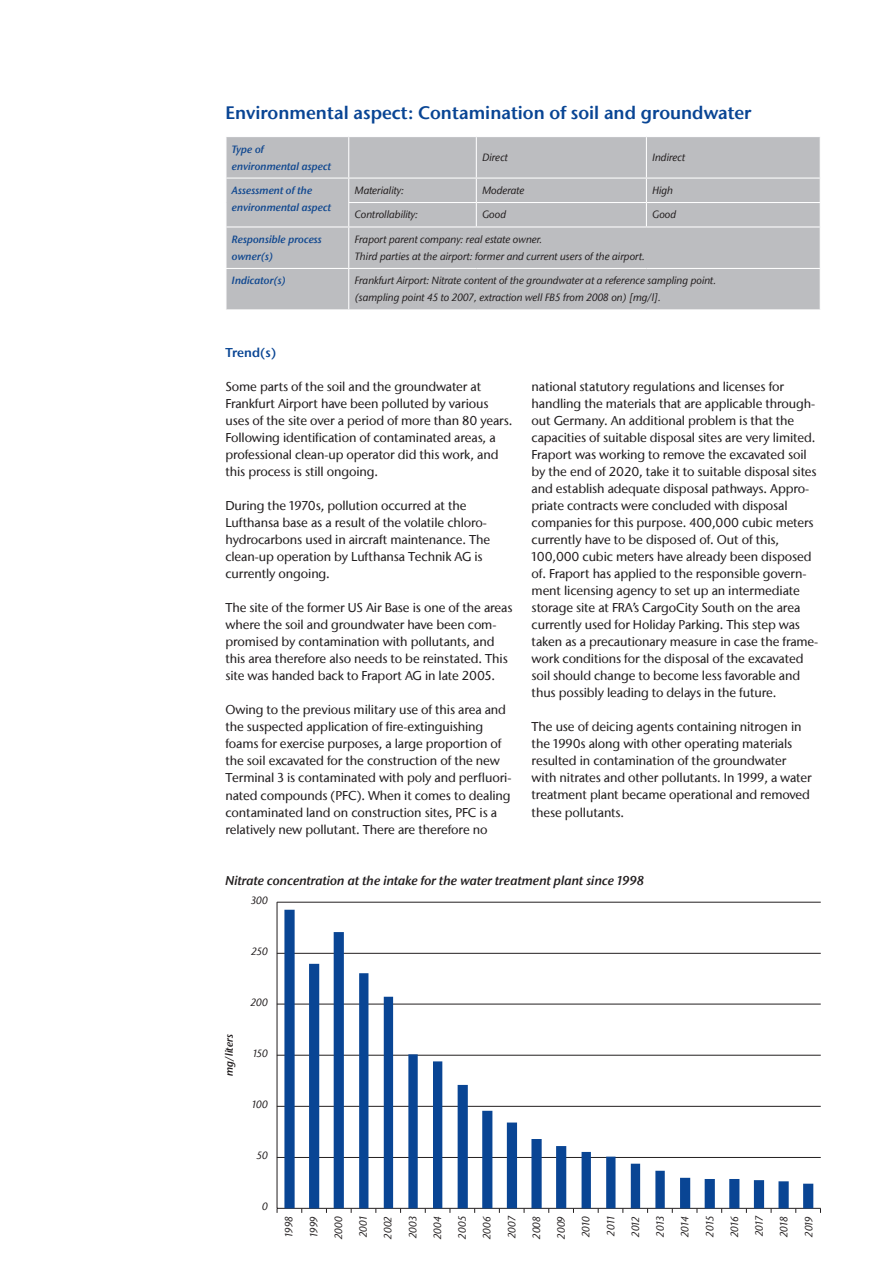
<style>
.page{position:relative;width:893px;height:1263px;background:#fff}
.page>*{position:absolute;margin:0;border:0;box-sizing:border-box;transform-origin:0 0}
.t1{font:600 18px "Stone Sans Fraport II";color:#094594}
.t2{font:500 12.75px/17px "Stone Sans Fraport II";letter-spacing:-.01em;color:#231f20}
.t3{font:italic 600 12.75px "Stone Sans Fraport II";color:#231f20}
.t4{font:600 12.75px "Stone Sans Fraport II";color:#094594}
.t5{font:italic 500 10.5px/17px "Stone Sans Fraport II";color:#231f20}
.t6{font:italic 600 10.5px/17px "Stone Sans Fraport II";color:#124990}
.t7{font:italic 600 10.5px "Stone Sans Fraport II";letter-spacing:-.005em;color:#231f20}
</style>
<div class="page">
<div style="left:226px;top:137px;width:594px;height:172px;background:#bcbdc0"></div>
<hr style="left:348px;top:137px;width:1px;height:41px;background:#fff">
<hr style="left:225px;top:178px;width:124px;height:1px;background:#fff">
<hr style="left:349px;top:178px;width:127px;height:1px;background:#fff">
<hr style="left:476px;top:178px;width:170px;height:1px;background:#fff">
<hr style="left:646px;top:178px;width:175px;height:1px;background:#fff">
<hr style="left:225px;top:226px;width:124px;height:1px;background:#fff">
<hr style="left:349px;top:226px;width:127px;height:1px;background:#fff">
<hr style="left:348px;top:227px;width:1px;height:41px;background:#fff">
<hr style="left:476px;top:226px;width:170px;height:1px;background:#fff">
<hr style="left:646px;top:226px;width:175px;height:1px;background:#fff">
<hr style="left:225px;top:268px;width:124px;height:1px;background:#fff">
<hr style="left:349px;top:268px;width:127px;height:1px;background:#fff">
<hr style="left:348px;top:269px;width:1px;height:40px;background:#fff">
<hr style="left:476px;top:268px;width:170px;height:1px;background:#fff">
<hr style="left:646px;top:268px;width:175px;height:1px;background:#fff">
<hr style="left:476px;top:137px;width:1px;height:41px;background:#fff">
<hr style="left:646px;top:137px;width:1px;height:41px;background:#fff">
<hr style="left:348px;top:202px;width:128px;height:1px;background:#fff">
<svg style="left:348px;top:179px;width:1px;height:47px"></svg>
<hr style="left:476px;top:202px;width:170px;height:1px;background:#fff">
<svg style="left:476px;top:179px;width:1px;height:47px"></svg>
<hr style="left:646px;top:202px;width:175px;height:1px;background:#fff">
<svg style="left:646px;top:179px;width:1px;height:47px"></svg>
<hr style="left:277px;top:902px;width:544px;height:1px;background:#231f20">
<hr style="left:277px;top:953px;width:544px;height:1px;background:#231f20">
<hr style="left:277px;top:1004px;width:544px;height:1px;background:#231f20">
<hr style="left:277px;top:1055px;width:544px;height:1px;background:#231f20">
<hr style="left:277px;top:1106px;width:544px;height:1px;background:#231f20">
<hr style="left:277px;top:1157px;width:544px;height:1px;background:#231f20">
<hr style="left:277px;top:902px;width:1px;height:306px;background:#231f20">
<hr style="left:277px;top:1208px;width:544px;height:1px;background:#231f20">
<svg style="left:284px;top:910px;width:529px;height:298px"></svg>
<h1 class="t1" style="left:225px;top:101px;width:528px">Environmental aspect: Contamination of soil and groundwater</h1>
<p class="t6" style="left:232px;top:140px;width:101px">Type of environmental aspect</p>
<p class="t5" style="left:482px;top:149px;width:27px">Direct</p>
<p class="t5" style="left:652px;top:149px;width:34px">Indirect</p>
<p class="t6" style="left:232px;top:182px;width:101px">Assessment of the environmental aspect</p>
<p class="t5" style="left:355px;top:182px;width:51px">Materiality:</p>
<p class="t5" style="left:482px;top:182px;width:44px">Moderate</p>
<p class="t5" style="left:652px;top:182px;width:22px">High</p>
<p class="t5" style="left:355px;top:206px;width:65px">Controllability:</p>
<p class="t5" style="left:482px;top:206px;width:25px">Good</p>
<p class="t5" style="left:652px;top:206px;width:25px">Good</p>
<p class="t6" style="left:232px;top:231px;width:92px">Responsible process owner(s)</p>
<p class="t5" style="left:355px;top:231px;width:292px">Fraport parent company: real estate owner.<br>Third parties at the airport: former and current users of the airport.</p>
<p class="t6" style="left:232px;top:272px;width:56px">Indicator(s)</p>
<p class="t5" style="left:355px;top:272px;width:363px">Frankfurt Airport: Nitrate content of the groundwater at a reference sampling point. (sampling point 45 to 2007, extraction well FB5 from 2008 on) [mg/l].</p>
<p class="t4" style="left:225px;top:345px;width:53px">Trend(s)</p>
<p class="t2" style="left:225px;top:378px;width:288px">Some parts of the soil and the groundwater at Frankfurt Airport have been polluted by various uses of the site over a period of more than 80 years.<br>Following identification of contaminated areas, a professional clean-up operator did this work, and this process is still ongoing.</p>
<p class="t2" style="left:225px;top:497px;width:266px">During the 1970s, pollution occurred at the Lufthansa base as a result of the volatile chloro&shy;hydrocarbons used in aircraft maintenance. The clean-up operation by Lufthansa Technik AG is currently ongoing.</p>
<p class="t2" style="left:225px;top:599px;width:289px">The site of the former US Air Base is one of the areas where the soil and groundwater have been com&shy;promised by contamination with pollutants, and this area therefore also needs to be reinstated. This site was handed back to Fraport AG in late 2005.</p>
<p class="t2" style="left:225px;top:701px;width:287px">Owing to the previous military use of this area and the suspected application of fire-extinguishing foams for exercise purposes, a large proportion of the soil excavated for the construction of the new Terminal 3 is contaminated with poly and perfluori&shy;nated compounds (PFC). When it comes to dealing contaminated land on construction sites, PFC is a relatively new pollutant. There are therefore no</p>
<p class="t3" style="left:225px;top:872px;width:420px">Nitrate concentration at the intake for the water treatment plant since 1998</p>
<p class="t5" style="left:251px;top:892px;width:18px">300</p>
<p class="t2" style="left:532px;top:378px;width:288px">national statutory regulations and licenses for handling the materials that are applicable through&shy;out Germany. An additional problem is that the capacities of suitable disposal sites are very limited.<br>Fraport was working to remove the excavated soil by the end of 2020, take it to suitable disposal sites and establish adequate disposal pathways. Appro&shy;priate contracts were concluded with disposal companies for this purpose. 400,000 cubic meters currently have to be disposed of. Out of this, 100,000 cubic meters have already been disposed of. Fraport has applied to the responsible govern&shy;ment licensing agency to set up an intermediate storage site at FRA’s CargoCity South on the area currently used for Holiday Parking. This step was taken as a precautionary measure in case the frame&shy;work conditions for the disposal of the excavated soil should change to become less favorable and thus possibly leading to delays in the future.</p>
<p class="t2" style="left:532px;top:718px;width:282px">The use of deicing agents containing nitrogen in the 1990s along with other operating materials resulted in contamination of the groundwater with nitrates and other pollutants. In 1999, a water treatment plant became operational and removed these pollutants.</p>
<p class="t5" style="left:251px;top:943px;width:18px">250</p>
<p class="t7" style="left:222px;top:1076px;width:43px;rotate:-90deg">mg/liters</p>
<p class="t5" style="left:251px;top:994px;width:19px">200</p>
<p class="t5" style="left:253px;top:1045px;width:16px">150</p>
<p class="t5" style="left:252px;top:1096px;width:17px">100</p>
<p class="t5" style="left:257px;top:1147px;width:13px">50</p>
<p class="t5" style="left:262px;top:1198px;width:7px">0</p>
<p class="t5" style="left:280px;top:1237px;width:22px;rotate:-90deg">1998</p>
<p class="t5" style="left:305px;top:1236px;width:22px;rotate:-90deg">1999</p>
<p class="t5" style="left:330px;top:1239px;width:24px;rotate:-90deg">2000</p>
<p class="t5" style="left:355px;top:1237px;width:23px;rotate:-90deg">2001</p>
<p class="t5" style="left:379px;top:1239px;width:24px;rotate:-90deg">2002</p>
<p class="t5" style="left:404px;top:1238px;width:24px;rotate:-90deg">2003</p>
<p class="t5" style="left:429px;top:1239px;width:24px;rotate:-90deg">2004</p>
<p class="t5" style="left:454px;top:1238px;width:24px;rotate:-90deg">2005</p>
<p class="t5" style="left:478px;top:1239px;width:24px;rotate:-90deg">2006</p>
<p class="t5" style="left:503px;top:1238px;width:24px;rotate:-90deg">2007</p>
<p class="t5" style="left:528px;top:1239px;width:24px;rotate:-90deg">2008</p>
<p class="t5" style="left:553px;top:1239px;width:24px;rotate:-90deg">2009</p>
<p class="t5" style="left:577px;top:1237px;width:23px;rotate:-90deg">2010</p>
<p class="t5" style="left:602px;top:1235px;width:21px;rotate:-90deg">2011</p>
<p class="t5" style="left:627px;top:1237px;width:22px;rotate:-90deg">2012</p>
<p class="t5" style="left:652px;top:1237px;width:22px;rotate:-90deg">2013</p>
<p class="t5" style="left:676px;top:1237px;width:23px;rotate:-90deg">2014</p>
<p class="t5" style="left:701px;top:1236px;width:22px;rotate:-90deg">2015</p>
<p class="t5" style="left:726px;top:1237px;width:23px;rotate:-90deg">2016</p>
<p class="t5" style="left:751px;top:1236px;width:22px;rotate:-90deg">2017</p>
<p class="t5" style="left:775px;top:1237px;width:22px;rotate:-90deg">2018</p>
<p class="t5" style="left:800px;top:1237px;width:22px;rotate:-90deg">2019</p>
</div>
